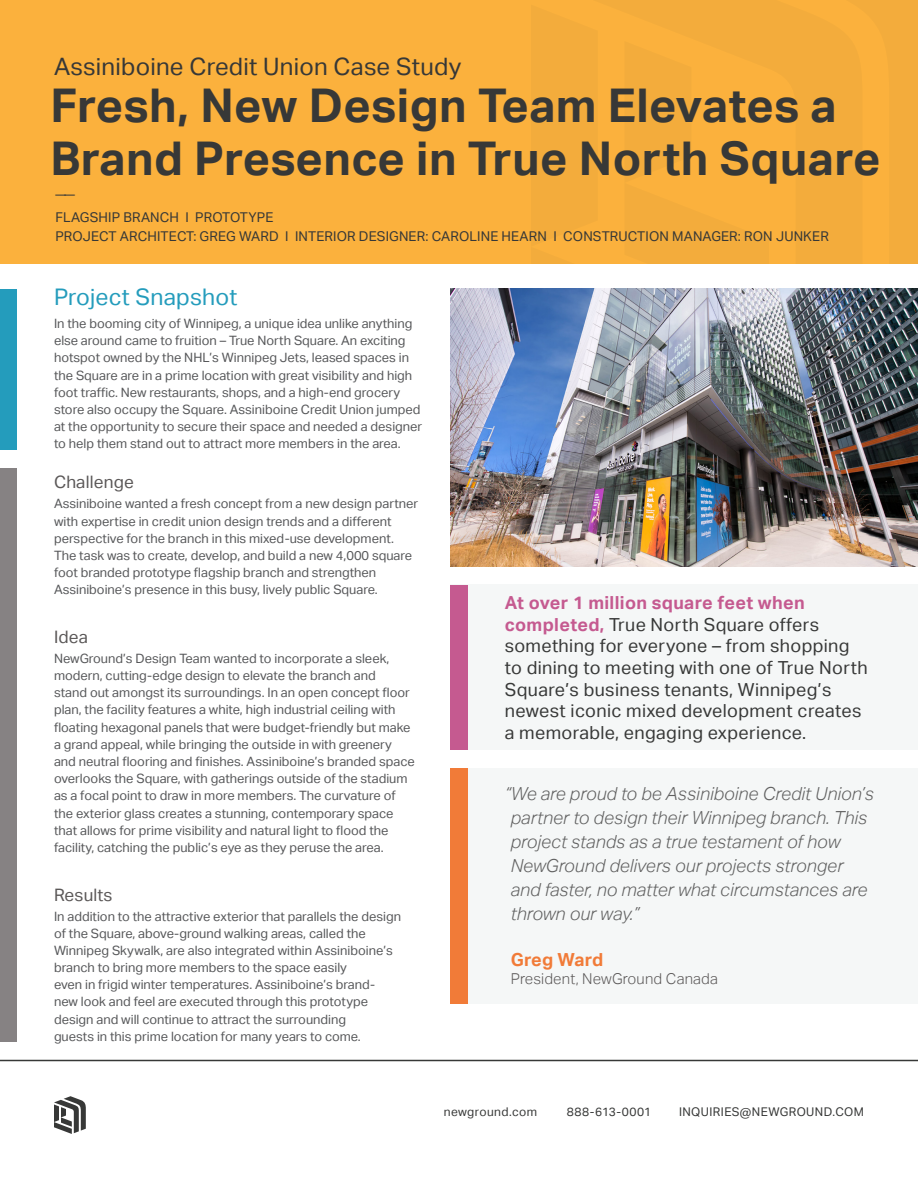
<style>
.page{position:relative;width:918px;height:1188px;background:#fff}
.page>*{position:absolute;margin:0;border:0;box-sizing:border-box;transform-origin:0 0}
.t1{font:700 46.5px/52.5px "Aktiv Grotesk";letter-spacing:.01em;color:#373837}
.Header_3{font:24px "Aktiv Grotesk";letter-spacing:.01em;color:#373837}
.Header_2{font:22.95px "Aktiv Grotesk";letter-spacing:.01em;color:#249cbc}
.Header_3-2{font:700 21px "Aktiv Grotesk";color:#373837}
.StatText{font:18px/21.6px "Aktiv Grotesk";letter-spacing:.02em;color:#373837}
.Testimonial{font:italic 300 18px/24px "Aktiv Grotesk";color:#606060}
.Testimonial-2{font:700 18px "Aktiv Grotesk";color:#f17b38}
.Header_4{font:17.1px "Aktiv Grotesk";letter-spacing:.01em;color:#5b5858}
.Testimonial-3{font:300 15px "Aktiv Grotesk";letter-spacing:.01em;color:#5b5858}
.Header_3-3{font:13.5px/19.5px "Aktiv Grotesk";letter-spacing:.01em;color:#373837}
.Body{font:12.9px/17.1px "Aktiv Grotesk";color:#57585a}
.t2{font:12px "Aktiv Grotesk";letter-spacing:.035em;color:#373837}
.s1{font-weight:700;color:#c55a90}
</style>
<div class="page">
<svg style="left:0;top:1060px;width:918px;height:2px;background:#818281"></svg>
<svg style="left:54px;top:1096px;width:32px;height:38px"></svg>
<div style="left:0;top:0;width:918px;height:263px;background:#fbb13d"></div>
<img style="left:450px;top:289px;width:468px;height:278px">
<div style="left:450px;top:768px;width:468px;height:236px;background:#f5f7f7"></div>
<div style="left:450px;top:768px;width:18px;height:236px;background:#f17b38"></div>
<div style="left:450px;top:585px;width:468px;height:165px;background:#f5f7f7"></div>
<div style="left:0;top:289px;width:16px;height:161px;background:#249cbc"></div>
<div style="left:0;top:468px;width:16px;height:574px;background:#868283"></div>
<div style="left:450px;top:585px;width:18px;height:165px;background:#c55a90"></div>
<p class="Header_3" style="left:54px;top:52px;width:409px">Assiniboine Credit Union Case Study</p>
<p class="t1" style="left:50px;top:80px;width:832px">Fresh, New Design Team Elevates a<br>Brand Presence in True North Square</p>
<p class="Header_3-2" style="left:55px;top:172px;width:21px">__</p>
<p class="Header_3-3" style="left:55px;top:207px;width:775px">FLAGSHIP BRANCH I PROTOTYPE<br>PROJECT ARCHITECT: GREG WARD I INTERIOR DESIGNER: CAROLINE HEARN I CONSTRUCTION MANAGER: RON JUNKER</p>
<p class="Header_2" style="left:54px;top:284px;width:185px">Project Snapshot</p>
<p class="Body" style="left:54px;top:315px;width:370px">In the booming city of Winnipeg, a unique idea unlike anything else around came to fruition – True North Square. An exciting hotspot owned by the NHL’s Winnipeg Jets, leased spaces in the Square are in a prime location with great visibility and high foot traffic. New restaurants, shops, and a high-end grocery store also occupy the Square. Assiniboine Credit Union jumped at the opportunity to secure their space and needed a designer to help them stand out to attract more members in the area.</p>
<p class="Header_4" style="left:54px;top:472px;width:81px">Challenge</p>
<p class="Body" style="left:54px;top:495px;width:366px">Assiniboine wanted a fresh concept from a new design partner with expertise in credit union design trends and a different perspective for the branch in this mixed-use development.<br>The task was to create, develop, and build a new 4,000 square foot branded prototype flagship branch and strengthen Assiniboine’s presence in this busy, lively public Square.</p>
<p class="Header_4" style="left:54px;top:627px;width:36px">Idea</p>
<p class="Body" style="left:54px;top:650px;width:362px">NewGround’s Design Team wanted to incorporate a sleek, modern, cutting-edge design to elevate the branch and<br>stand out amongst its surroundings. In an open concept floor plan, the facility features a white, high industrial ceiling with floating hexagonal panels that were budget-friendly but make a grand appeal, while bringing the outside in with greenery and neutral flooring and finishes. Assiniboine’s branded space overlooks the Square, with gatherings outside of the stadium as a focal point to draw in more members. The curvature of the exterior glass creates a stunning, contemporary space that allows for prime visibility and natural light to flood the facility, catching the public’s eye as they peruse the area.</p>
<p class="Header_4" style="left:54px;top:885px;width:60px">Results</p>
<p class="Body" style="left:54px;top:908px;width:349px">In addition to the attractive exterior that parallels the design of the Square, above-ground walking areas, called the Winnipeg Skywalk, are also integrated within Assiniboine’s branch to bring more members to the space easily<br>even in frigid winter temperatures. Assiniboine’s brand&shy;new look and feel are executed through this prototype design and will continue to attract the surrounding<br>guests in this prime location for many years to come.</p>
<p class="StatText" style="left:505px;top:592px;width:364px"><span class="s1">At over 1 million square feet when completed,</span> True North Square offers something for everyone – from shopping to dining to meeting with one of True North Square’s business tenants, Winnipeg’s newest iconic mixed development creates a memorable, engaging experience.</p>
<p class="Testimonial" style="left:511px;top:782px;width:365px;text-indent:-6px">“We are proud to be Assiniboine Credit Union’s partner to design their Winnipeg branch. This project stands as a true testament of how NewGround delivers our projects stronger and faster, no matter what circumstances are thrown our way.”</p>
<p class="Testimonial-2" style="left:511px;top:949px;width:94px">Greg Ward</p>
<p class="Testimonial-3" style="left:511px;top:970px;width:209px">President, NewGround Canada</p>
<p class="t2" style="left:444px;top:1105px;width:95px">newground.com</p>
<p class="t2" style="left:567px;top:1105px;width:86px">888-613-0001</p>
<p class="t2" style="left:679px;top:1105px;width:186px">INQUIRIES@NEWGROUND.COM</p>
</div>
